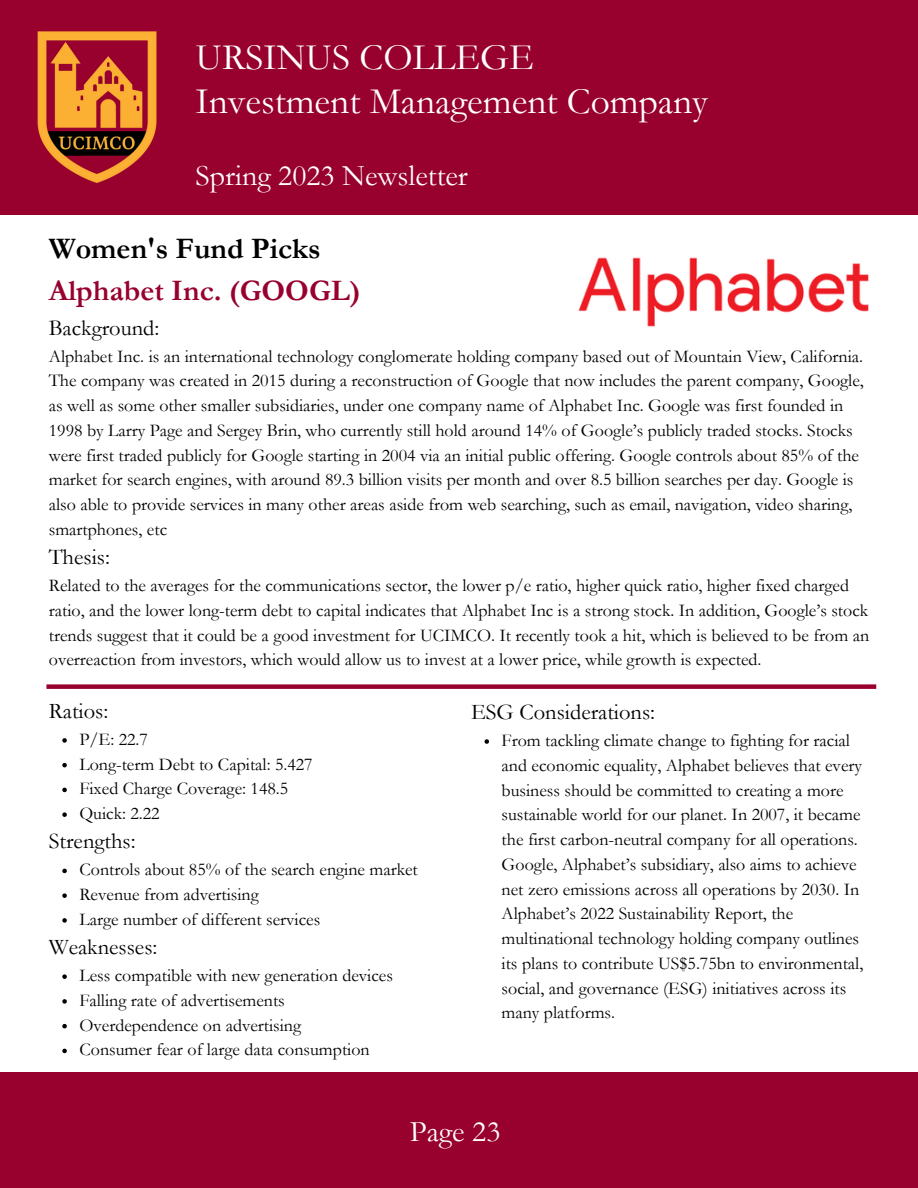
<style>
.page{position:relative;width:918px;height:1188px;background:#fff}
.page>*{position:absolute;margin:0;border:0;box-sizing:border-box;transform-origin:0 0}
.t1{font:37.5px "Garamond";color:#fff}
.t2{font:30px "Garamond";color:#fff}
.t3{font:700 30px "Garamond";color:#98012e}
.t4{font:700 30px "Garamond";color:#000}
.t5{font:22.5px "Garamond";color:#000}
.t6{font:18px/24.8px "Garamond";color:#000}
</style>
<div class="page">
<div style="left:0;top:0;width:918px;height:215px;background:#98012e"></div>
<div style="left:0;top:1073px;width:918px;height:115px;background:#98012e"></div>
<img style="left:37px;top:31px;width:120px;height:152px">
<div style="left:46px;top:684px;width:830px;height:5px;background:#98012e"></div>
<img style="left:578px;top:257px;width:291px;height:70px">
<svg style="left:62px;top:738px;width:5px;height:5px"></svg>
<svg style="left:62px;top:763px;width:5px;height:4px"></svg>
<svg style="left:62px;top:788px;width:5px;height:4px"></svg>
<svg style="left:62px;top:812px;width:5px;height:5px"></svg>
<svg style="left:62px;top:869px;width:5px;height:4px"></svg>
<svg style="left:62px;top:893px;width:5px;height:5px"></svg>
<svg style="left:62px;top:918px;width:5px;height:5px"></svg>
<svg style="left:62px;top:974px;width:5px;height:5px"></svg>
<svg style="left:62px;top:999px;width:5px;height:5px"></svg>
<svg style="left:62px;top:1024px;width:5px;height:4px"></svg>
<svg style="left:62px;top:1049px;width:5px;height:4px"></svg>
<svg style="left:485px;top:739px;width:4px;height:5px"></svg>
<p class="t1" style="left:196px;top:37px;width:340px">URSINUS COLLEGE</p>
<p class="t1" style="left:196px;top:81px;width:514px">Investment Management Company</p>
<p class="t2" style="left:196px;top:159px;width:274px">Spring 2023 Newsletter</p>
<h1 class="t4" style="left:49px;top:232px;width:273px">Women's Fund Picks</h1>
<h2 class="t3" style="left:49px;top:274px;width:313px">Alphabet Inc. (GOOGL)</h2>
<h3 class="t5" style="left:49px;top:315px;width:112px">Background:</h3>
<p class="t6" style="left:49px;top:344px;width:816px">Alphabet Inc. is an international technology conglomerate holding company based out of Mountain View, California.<br>The company was created in 2015 during a reconstruction of Google that now includes the parent company, Google, as well as some other smaller subsidiaries, under one company name of Alphabet Inc. Google was first founded in 1998 by Larry Page and Sergey Brin, who currently still hold around 14% of Google’s publicly traded stocks. Stocks were first traded publicly for Google starting in 2004 via an initial public offering. Google controls about 85% of the market for search engines, with around 89.3 billion visits per month and over 8.5 billion searches per day. Google is also able to provide services in many other areas aside from web searching, such as email, navigation, video sharing, smartphones, etc</p>
<p class="t5" style="left:49px;top:545px;width:63px">Thesis:</p>
<p class="t6" style="left:49px;top:573px;width:822px">Related to the averages for the communications sector, the lower p/e ratio, higher quick ratio, higher fixed charged ratio, and the lower long-term debt to capital indicates that Alphabet Inc is a strong stock. In addition, Google’s stock trends suggest that it could be a good investment for UCIMCO. It recently took a hit, which is believed to be from an overreaction from investors, which would allow us to invest at a lower price, while growth is expected.</p>
<p class="t5" style="left:49px;top:699px;width:61px">Ratios:</p>
<p class="t6" style="left:79px;top:727px;width:70px">P/E: 22.7</p>
<p class="t6" style="left:79px;top:752px;width:235px">Long-term Debt to Capital: 5.427</p>
<p class="t6" style="left:79px;top:777px;width:210px">Fixed Charge Coverage: 148.5</p>
<h4 class="t6" style="left:79px;top:801px;width:82px">Quick: 2.22</h4>
<p class="t5" style="left:49px;top:829px;width:88px">Strengths:</p>
<p class="t6" style="left:79px;top:858px;width:340px">Controls about 85% of the search engine market</p>
<p class="t6" style="left:79px;top:882px;width:181px">Revenue from advertising</p>
<h4 class="t6" style="left:79px;top:907px;width:242px">Large number of different services</h4>
<p class="t5" style="left:49px;top:935px;width:110px">Weaknesses:</p>
<p class="t6" style="left:79px;top:963px;width:315px">Less compatible with new generation devices</p>
<p class="t6" style="left:79px;top:988px;width:207px">Falling rate of advertisements</p>
<p class="t6" style="left:79px;top:1013px;width:223px">Overdependence on advertising</p>
<h4 class="t6" style="left:79px;top:1038px;width:292px">Consumer fear of large data consumption</h4>
<p class="t5" style="left:471px;top:700px;width:186px">ESG Considerations:</p>
<h3 class="t6" style="left:502px;top:728px;width:363px">From tackling climate change to fighting for racial and economic equality, Alphabet believes that every business should be committed to creating a more sustainable world for our planet. In 2007, it became the first carbon-neutral company for all operations.<br>Google, Alphabet’s subsidiary, also aims to achieve net zero emissions across all operations by 2030. In Alphabet’s 2022 Sustainability Report, the multinational technology holding company outlines its plans to contribute US$5.75bn to environmental, social, and governance (ESG) initiatives across its many platforms.</h3>
<h4 class="t2" style="left:410px;top:1116px;width:92px">Page 23</h4>
</div>
